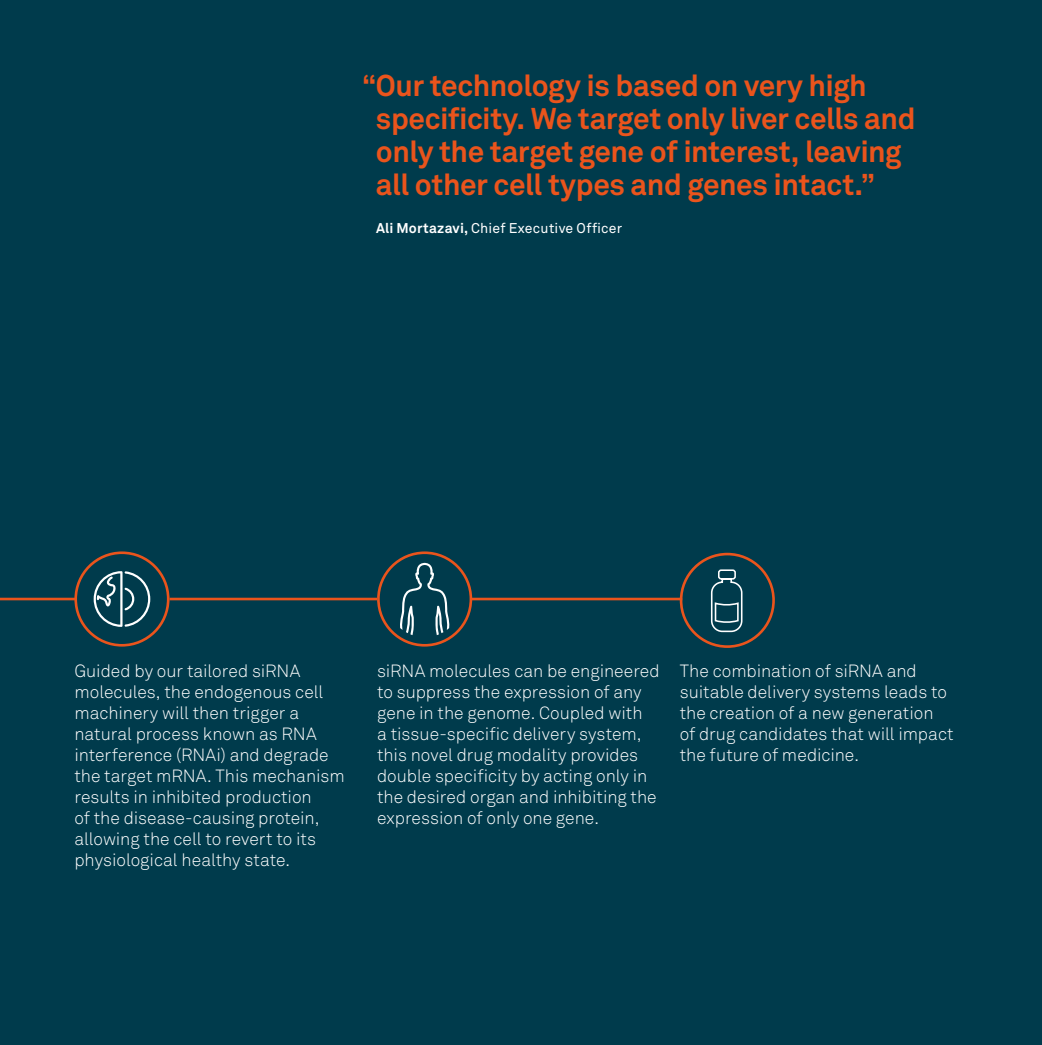
<style>
.page{position:relative;width:1042px;height:1045px;background:#fff}
.page>*{position:absolute;margin:0;border:0;box-sizing:border-box;transform-origin:0 0}
.t1{font:700 29.75px/33.2px "Akkurat Pro";letter-spacing:-.015em;color:#ea541c}
.t2{font:300 17.5px/21px "Akkurat";color:#fff}
.t3{font:14px "Akkurat";letter-spacing:.015em;color:#fff}
.s1{font-weight:700}
</style>
<div class="page">
<div style="left:0;top:0;width:1042px;height:1044px;background:#003b4c"></div>
<svg style="left:400px;top:562px;width:50px;height:73px"></svg>
<hr style="left:169px;top:597px;width:208px;height:3px;background:#ea541c">
<hr style="left:470px;top:597px;width:212px;height:3px;background:#ea541c">
<hr style="left:0;top:597px;width:76px;height:3px;background:#ea541c">
<div style="left:377px;top:551px;width:95px;height:95px;border:3px solid #ea541c;border-radius:50%"></div>
<div style="left:74px;top:551px;width:95px;height:95px;border:3px solid #ea541c;border-radius:50%"></div>
<svg style="left:94px;top:571px;width:56px;height:55px"></svg>
<div style="left:680px;top:552px;width:95px;height:95px;border:3px solid #ea541c;border-radius:50%"></div>
<svg style="left:710px;top:569px;width:33px;height:63px"></svg>
<h1 class="t1" style="left:376px;top:69px;width:541px;text-indent:-14px">“Our technology is based on very high specificity. We target only liver cells and only the target gene of interest, leaving all other cell types and genes intact.”</h1>
<p class="t3" style="left:376px;top:219px;width:248px"><span class="s1">Ali Mortazavi,</span> Chief Executive Officer</p>
<p class="t2" style="left:74px;top:659px;width:272px">Guided by our tailored siRNA molecules, the endogenous cell machinery will then trigger a natural process known as RNA interference (RNAi) and degrade the target mRNA. This mechanism results in inhibited production<br>of the disease-causing protein, allowing the cell to revert to its physiological healthy state.</p>
<p class="t2" style="left:377px;top:659px;width:284px">siRNA molecules can be engineered to suppress the expression of any gene in the genome. Coupled with<br>a tissue-specific delivery system, this novel drug modality provides double specificity by acting only in the desired organ and inhibiting the expression of only one gene.</p>
<p class="t2" style="left:680px;top:659px;width:275px">The combination of siRNA and suitable delivery systems leads to the creation of a new generation<br>of drug candidates that will impact the future of medicine.</p>
</div>
